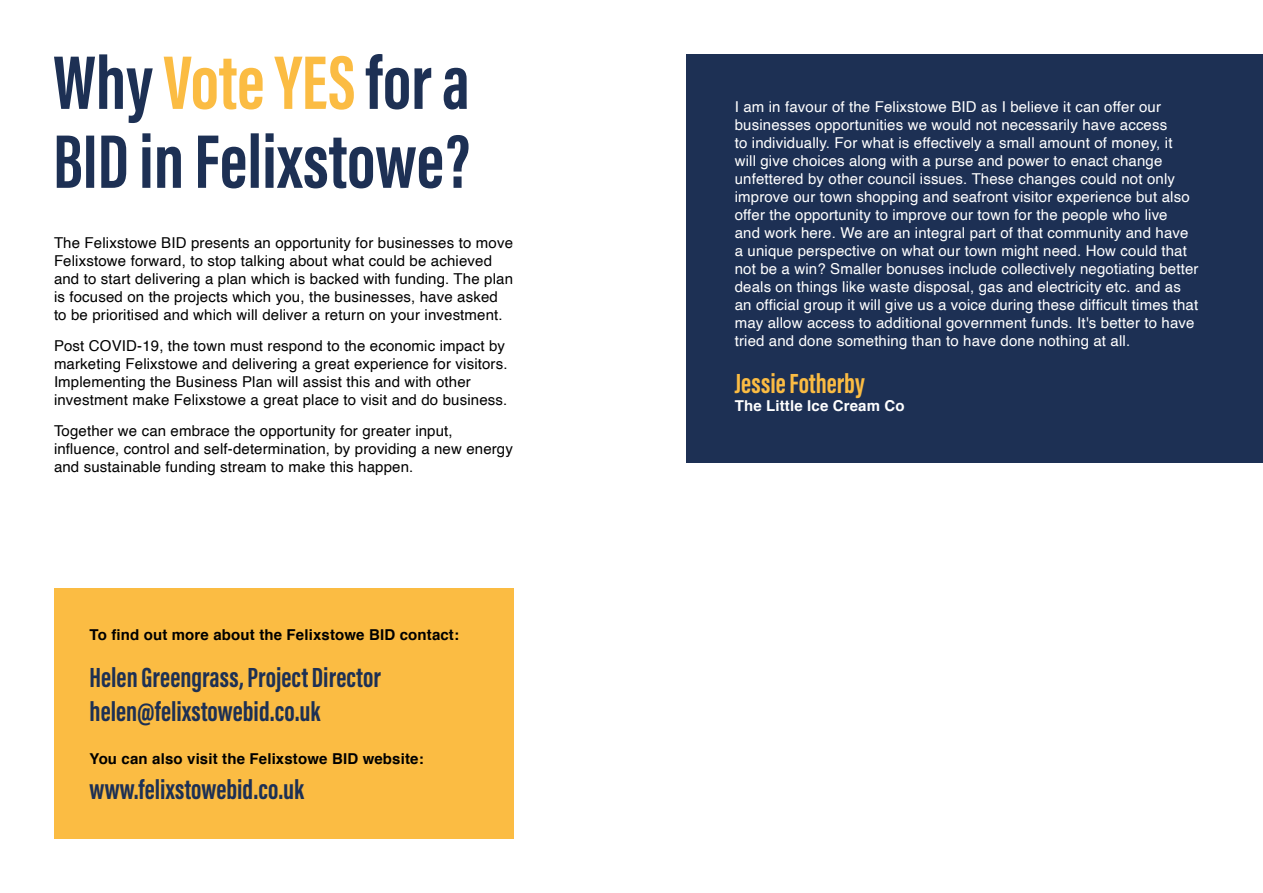
<style>
.page{position:relative;width:1263px;height:893px;background:#fff}
.page>*{position:absolute;margin:0;border:0;box-sizing:border-box;transform-origin:0 0}
.t1{font:700 28.5px/34.2px "Acumin Pro Extra Cond";color:#1d3054}
.t2{font:700 28.5px "Acumin Pro Extra Cond";color:#fbbc43}
.t3{font:15px/18px "Helvetica";letter-spacing:.01em;color:#fff}
.t4{font:15px/18px "Helvetica";letter-spacing:.01em;color:#000}
.t5{font:700 15px "Helvetica";letter-spacing:.01em;color:#000}
.t6{font:700 15px "Helvetica";letter-spacing:.01em;color:#fff}
</style>
<div class="page">
<div style="left:686px;top:54px;width:577px;height:409px;background:#1d3054"></div>
<div style="left:54px;top:588px;width:459px;height:251px;background:#fbbc43"></div>
<svg style="left:57px;top:133px;width:411px;height:55px"></svg>
<svg style="left:54px;top:54px;width:413px;height:69px"></svg>
<p class="t4" style="left:54px;top:235px;width:460px">The Felixstowe BID presents an opportunity for businesses to move Felixstowe forward, to stop talking about what could be achieved and to start delivering a plan which is backed with funding. The plan is focused on the projects which you, the businesses, have asked to be prioritised and which will deliver a return on your investment.</p>
<p class="t4" style="left:54px;top:337px;width:455px">Post COVID-19, the town must respond to the economic impact by marketing Felixstowe and delivering a great experience for visitors.<br>Implementing the Business Plan will assist this and with other investment make Felixstowe a great place to visit and do business.</p>
<p class="t4" style="left:54px;top:422px;width:460px">Together we can embrace the opportunity for greater input, influence, control and self-determination, by providing a new energy and sustainable funding stream to make this happen.</p>
<p class="t5" style="left:90px;top:622px;width:371px">To find out more about the Felixstowe BID contact:</p>
<h1 class="t1" style="left:90px;top:660px;width:293px">Helen Greengrass, Project Director helen@felixstowebid.co.uk</h1>
<p class="t5" style="left:90px;top:747px;width:336px">You can also visit the Felixstowe BID website:</p>
<h1 class="t1" style="left:90px;top:772px;width:216px">www.felixstowebid.co.uk</h1>
<p class="t3" style="left:735px;top:98px;width:465px">I am in favour of the Felixstowe BID as I believe it can offer our businesses opportunities we would not necessarily have access<br>to individually. For what is effectively a small amount of money, it<br>will give choices along with a purse and power to enact change unfettered by other council issues. These changes could not only improve our town shopping and seafront visitor experience but also offer the opportunity to improve our town for the people who live<br>and work here. We are an integral part of that community and have a unique perspective on what our town might need. How could that not be a win? Smaller bonuses include collectively negotiating better deals on things like waste disposal, gas and electricity etc. and as an official group it will give us a voice during these difficult times that may allow access to additional government funds. It's better to have tried and done something than to have done nothing at all.</p>
<h1 class="t2" style="left:735px;top:366px;width:132px">Jessie Fotherby</h1>
<p class="t6" style="left:735px;top:393px;width:172px">The Little Ice Cream Co</p>
</div>
